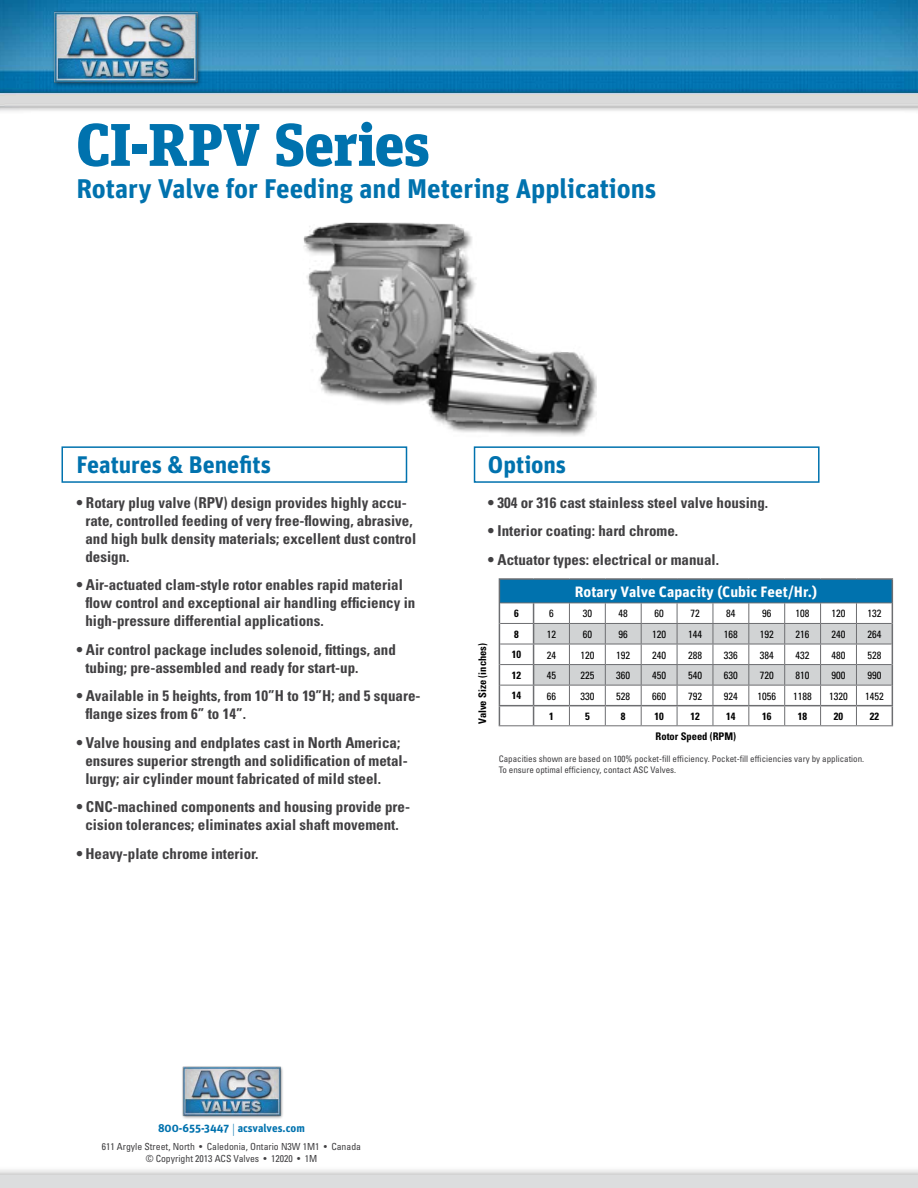
<style>
.page{position:relative;width:918px;height:1188px;background:#fff}
.page>*{position:absolute;margin:0;border:0;box-sizing:border-box;transform-origin:0 0}
.t1{font:900 60px "Unit Slab OT";letter-spacing:-.005em;color:#0072ae}
.t2{font:700 27px "Unit OT";color:#0072ae}
.t3{font:700 24px "Unit OT";color:#0072ae}
.t4{font:700 condensed 15px/18px "Univers";color:#414042}
.t5{font:700 15px "Unit OT";letter-spacing:.005em;color:#fff}
.t6{font:700 11.25px "Unit OT";color:#0072ae}
.t7{font:condensed 10.5px "Univers";color:#000}
.t8{font:700 condensed 10.5px "Univers";color:#000}
.t9{font:condensed 9.75px/12px "Univers";color:#414042;text-align:center}
.t10{font:condensed 9px/10.8px "Univers";color:#414042}
.s1{font-weight:100;font-size:13.5px}
</style>
<div class="page">
<div style="left:62px;top:446px;width:345px;height:37px;border:2px solid #0072ae"></div>
<div style="left:474px;top:446px;width:346px;height:37px;border:2px solid #0072ae"></div>
<img style="left:0;top:0;width:918px;height:111px">
<img style="left:44px;top:6px;width:162px;height:87px">
<img style="left:182px;top:1066px;width:101px;height:53px">
<div style="left:0;top:1165px;width:918px;height:23px;background:#000;opacity:.4"></div>
<div style="left:0;top:1175px;width:918px;height:13px;background:#dcddde"></div>
<div style="left:499px;top:579px;width:393px;height:24px;background:#0072ae"></div>
<hr style="left:499px;top:578px;width:35px;height:2px;background:#6d6e71">
<hr style="left:534px;top:578px;width:35px;height:2px;background:#6d6e71">
<hr style="left:569px;top:578px;width:36px;height:2px;background:#6d6e71">
<hr style="left:605px;top:578px;width:36px;height:2px;background:#6d6e71">
<hr style="left:641px;top:578px;width:36px;height:2px;background:#6d6e71">
<hr style="left:677px;top:578px;width:36px;height:2px;background:#6d6e71">
<hr style="left:713px;top:578px;width:36px;height:2px;background:#6d6e71">
<hr style="left:749px;top:578px;width:36px;height:2px;background:#6d6e71">
<hr style="left:785px;top:578px;width:36px;height:2px;background:#6d6e71">
<hr style="left:821px;top:578px;width:35px;height:2px;background:#6d6e71">
<hr style="left:856px;top:578px;width:37px;height:2px;background:#6d6e71">
<hr style="left:499px;top:705px;width:35px;height:1px;background:#6d6e71">
<svg style="left:499px;top:580px;width:1px;height:145px"></svg>
<hr style="left:500px;top:603px;width:34px;height:1px;background:#6d6e71">
<hr style="left:500px;top:623px;width:34px;height:1px;background:#6d6e71">
<hr style="left:500px;top:644px;width:34px;height:1px;background:#6d6e71">
<hr style="left:500px;top:664px;width:34px;height:1px;background:#6d6e71">
<svg style="left:533px;top:580px;width:360px;height:145px"></svg>
<hr style="left:499px;top:725px;width:35px;height:1px;background:#6d6e71">
<hr style="left:534px;top:725px;width:35px;height:1px;background:#6d6e71">
<hr style="left:569px;top:725px;width:36px;height:1px;background:#6d6e71">
<hr style="left:605px;top:725px;width:36px;height:1px;background:#6d6e71">
<hr style="left:641px;top:725px;width:36px;height:1px;background:#6d6e71">
<hr style="left:677px;top:725px;width:36px;height:1px;background:#6d6e71">
<hr style="left:713px;top:725px;width:36px;height:1px;background:#6d6e71">
<hr style="left:749px;top:725px;width:36px;height:1px;background:#6d6e71">
<hr style="left:785px;top:725px;width:36px;height:1px;background:#6d6e71">
<hr style="left:821px;top:725px;width:35px;height:1px;background:#6d6e71">
<hr style="left:856px;top:725px;width:37px;height:1px;background:#6d6e71">
<hr style="left:500px;top:685px;width:34px;height:1px;background:#6d6e71">
<hr style="left:534px;top:685px;width:35px;height:1px;background:#6d6e71">
<hr style="left:569px;top:685px;width:36px;height:1px;background:#6d6e71">
<hr style="left:605px;top:685px;width:36px;height:1px;background:#6d6e71">
<hr style="left:641px;top:685px;width:36px;height:1px;background:#6d6e71">
<hr style="left:677px;top:685px;width:36px;height:1px;background:#6d6e71">
<hr style="left:713px;top:685px;width:36px;height:1px;background:#6d6e71">
<hr style="left:749px;top:685px;width:36px;height:1px;background:#6d6e71">
<hr style="left:785px;top:685px;width:36px;height:1px;background:#6d6e71">
<hr style="left:821px;top:685px;width:35px;height:1px;background:#6d6e71">
<hr style="left:856px;top:685px;width:36px;height:1px;background:#6d6e71">
<img style="left:297px;top:222px;width:300px;height:226px">
<h1 class="t1" style="left:76px;top:106px;width:355px">CI-RPV Series</h1>
<h2 class="t2" style="left:76px;top:171px;width:582px">Rotary Valve for Feeding and Metering Applications</h2>
<h3 class="t3" style="left:76px;top:449px;width:196px">Features &amp; Benefits</h3>
<p class="t4" style="left:85px;top:493px;width:332px;text-indent:-9px">• Rotary plug valve (RPV) design provides highly accu&shy;rate, controlled feeding of very free-flowing, abrasive, and high bulk density materials; excellent dust control design.</p>
<p class="t4" style="left:85px;top:576px;width:331px;text-indent:-9px">• Air-actuated clam-style rotor enables rapid material flow control and exceptional air handling efficiency in high-pressure differential applications.</p>
<p class="t4" style="left:85px;top:640px;width:312px;text-indent:-9px">• Air control package includes solenoid, fittings, and tubing; pre-assembled and ready for start-up.</p>
<p class="t4" style="left:85px;top:687px;width:337px;text-indent:-9px">• Available in 5 heights, from 10”H to 19”H; and 5 square&shy;flange sizes from 6” to 14”.</p>
<p class="t4" style="left:85px;top:733px;width:324px;text-indent:-9px">• Valve housing and endplates cast in North America; ensures superior strength and solidification of metal&shy;lurgy; air cylinder mount fabricated of mild steel.</p>
<p class="t4" style="left:76px;top:798px;width:335px;text-align:center">• CNC-machined components and housing provide pre&shy;cision tolerances; eliminates axial shaft movement.</p>
<p class="t4" style="left:76px;top:844px;width:184px">• Heavy-plate chrome interior.</p>
<h3 class="t3" style="left:488px;top:449px;width:80px">Options</h3>
<p class="t4" style="left:488px;top:493px;width:282px">• 304 or 316 cast stainless steel valve housing.</p>
<p class="t4" style="left:488px;top:522px;width:192px">• Interior coating: hard chrome.</p>
<p class="t4" style="left:488px;top:550px;width:233px">• Actuator types: electrical or manual.</p>
<p class="t5" style="left:575px;top:582px;width:244px">Rotary Valve Capacity (Cubic Feet/Hr.)</p>
<p class="t8" style="left:514px;top:607px;width:6px">6</p>
<p class="t7" style="left:549px;top:607px;width:6px">6</p>
<p class="t7" style="left:583px;top:607px;width:11px">30</p>
<p class="t7" style="left:619px;top:607px;width:11px">48</p>
<p class="t7" style="left:654px;top:607px;width:11px">60</p>
<p class="t7" style="left:690px;top:607px;width:11px">72</p>
<p class="t7" style="left:726px;top:607px;width:11px">84</p>
<p class="t7" style="left:762px;top:607px;width:11px">96</p>
<p class="t7" style="left:796px;top:607px;width:15px">108</p>
<p class="t7" style="left:832px;top:607px;width:15px">120</p>
<p class="t7" style="left:867px;top:607px;width:15px">132</p>
<p class="t8" style="left:514px;top:627px;width:6px">8</p>
<p class="t7" style="left:547px;top:628px;width:11px">12</p>
<p class="t7" style="left:583px;top:628px;width:11px">60</p>
<p class="t7" style="left:619px;top:628px;width:11px">96</p>
<p class="t7" style="left:652px;top:628px;width:15px">120</p>
<p class="t7" style="left:688px;top:628px;width:15px">144</p>
<p class="t7" style="left:724px;top:628px;width:15px">168</p>
<p class="t7" style="left:760px;top:628px;width:15px">192</p>
<p class="t7" style="left:796px;top:628px;width:15px">216</p>
<p class="t7" style="left:832px;top:628px;width:15px">240</p>
<p class="t7" style="left:867px;top:628px;width:15px">264</p>
<p class="t8" style="left:512px;top:648px;width:11px">10</p>
<p class="t7" style="left:547px;top:648px;width:11px">24</p>
<p class="t7" style="left:580px;top:648px;width:15px">120</p>
<p class="t7" style="left:616px;top:648px;width:15px">192</p>
<p class="t7" style="left:652px;top:648px;width:15px">240</p>
<p class="t7" style="left:688px;top:648px;width:15px">288</p>
<p class="t7" style="left:724px;top:648px;width:15px">336</p>
<p class="t7" style="left:760px;top:648px;width:15px">384</p>
<p class="t7" style="left:796px;top:648px;width:15px">432</p>
<p class="t7" style="left:832px;top:648px;width:15px">480</p>
<p class="t7" style="left:867px;top:648px;width:15px">528</p>
<p class="t8" style="left:512px;top:669px;width:11px">12</p>
<p class="t7" style="left:547px;top:669px;width:11px">45</p>
<p class="t7" style="left:580px;top:669px;width:15px">225</p>
<p class="t7" style="left:616px;top:669px;width:15px">360</p>
<p class="t7" style="left:652px;top:669px;width:15px">450</p>
<p class="t7" style="left:688px;top:669px;width:15px">540</p>
<p class="t7" style="left:724px;top:669px;width:15px">630</p>
<p class="t7" style="left:760px;top:669px;width:15px">720</p>
<p class="t7" style="left:796px;top:669px;width:15px">810</p>
<p class="t7" style="left:832px;top:669px;width:15px">900</p>
<p class="t7" style="left:867px;top:669px;width:15px">990</p>
<p class="t8" style="left:512px;top:689px;width:11px">14</p>
<p class="t7" style="left:547px;top:689px;width:11px">66</p>
<p class="t7" style="left:580px;top:689px;width:15px">330</p>
<p class="t7" style="left:616px;top:689px;width:15px">528</p>
<p class="t7" style="left:652px;top:689px;width:15px">660</p>
<p class="t7" style="left:688px;top:689px;width:15px">792</p>
<p class="t7" style="left:724px;top:689px;width:15px">924</p>
<p class="t7" style="left:757px;top:689px;width:20px">1056</p>
<p class="t7" style="left:793px;top:689px;width:20px">1188</p>
<p class="t7" style="left:829px;top:689px;width:20px">1320</p>
<p class="t7" style="left:865px;top:689px;width:20px">1452</p>
<p class="t8" style="left:549px;top:710px;width:6px">1</p>
<p class="t8" style="left:585px;top:710px;width:6px">5</p>
<p class="t8" style="left:621px;top:710px;width:6px">8</p>
<p class="t8" style="left:654px;top:710px;width:11px">10</p>
<p class="t8" style="left:690px;top:710px;width:11px">12</p>
<p class="t8" style="left:726px;top:710px;width:11px">14</p>
<p class="t8" style="left:762px;top:710px;width:11px">16</p>
<p class="t8" style="left:798px;top:710px;width:11px">18</p>
<p class="t8" style="left:834px;top:710px;width:11px">20</p>
<p class="t8" style="left:870px;top:710px;width:11px">22</p>
<p class="t8" style="left:656px;top:730px;width:82px">Rotor Speed (RPM)</p>
<p class="t10" style="left:499px;top:753px;width:367px">Capacities shown are based on 100% pocket-fill efficiency. Pocket-fill efficiencies vary by application.<br>To ensure optimal efficiency, contact ASC Valves.</p>
<p class="t8" style="left:476px;top:724px;width:82px;rotate:-90deg">Valve Size (inches)</p>
<p class="t6" style="left:158px;top:1121px;width:148px">800-655-3447 <span class="s1">|</span> acsvalves.com</p>
<p class="t9" style="left:102px;top:1141px;width:261px">611 Argyle Street, North • Caledonia, Ontario N3W 1M1 • Canada © Copyright 2013 ACS Valves • 12020 • 1M</p>
</div>
